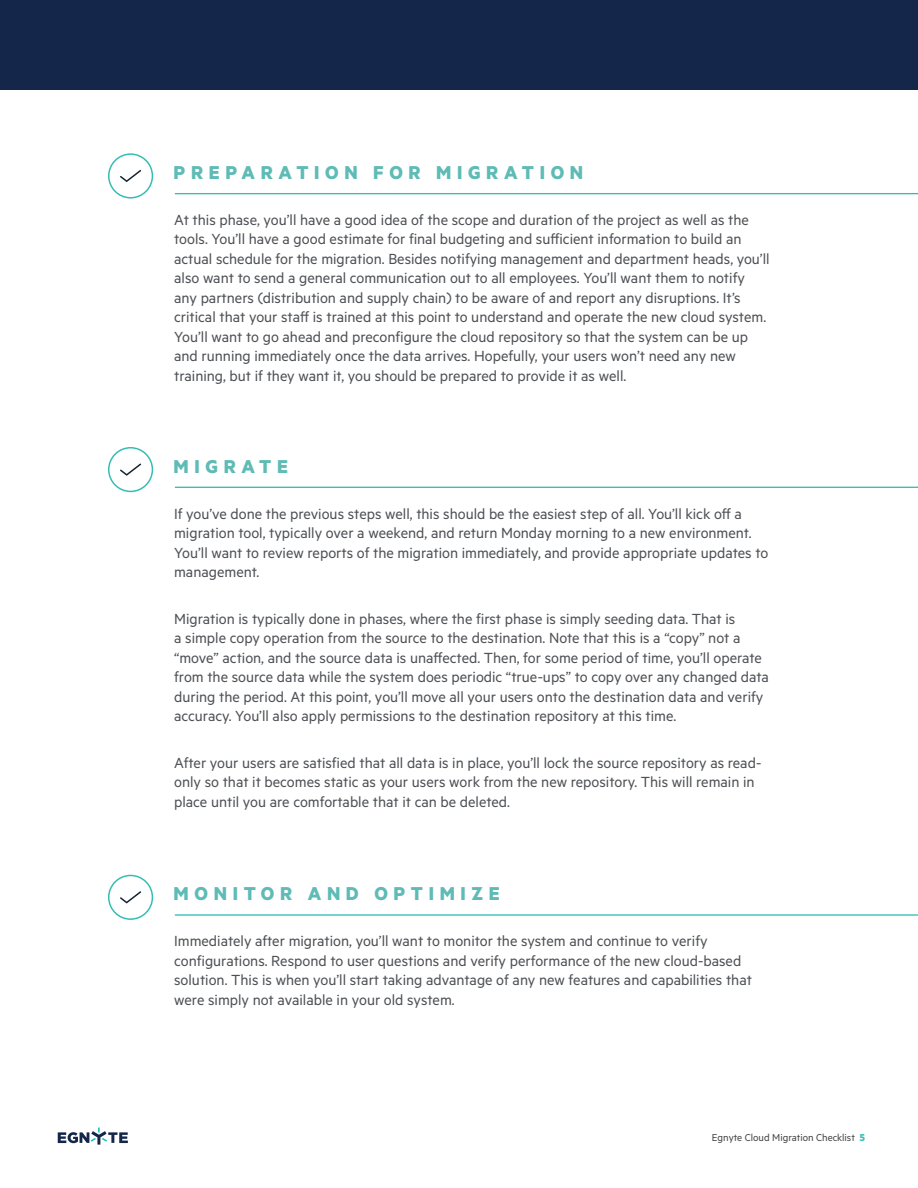
<style>
.page{position:relative;width:918px;height:1188px;background:#fff}
.page>*{position:absolute;margin:0;border:0;box-sizing:border-box;transform-origin:0 0}
.t1{font:700 21px "Metric";letter-spacing:.27em;color:#5ebbb5}
.t2{font:16.5px/19.5px "Metric";color:#4d5054}
.t3{font:11.25px "Metric";color:#434446}
.s1{font-weight:700;color:#35bdb5}
</style>
<div class="page">
<hr style="left:175px;top:193px;width:743px;height:1px;background:#35bdb4">
<hr style="left:175px;top:914px;width:743px;height:2px;background:#35bdb4">
<hr style="left:175px;top:487px;width:743px;height:1px;background:#35bdb4">
<svg style="left:108px;top:153px;width:45px;height:46px"></svg>
<svg style="left:108px;top:875px;width:45px;height:45px"></svg>
<svg style="left:108px;top:447px;width:45px;height:45px"></svg>
<div style="left:0;top:0;width:918px;height:90px;background:#14264a"></div>
<svg style="left:58px;top:1128px;width:70px;height:17px"></svg>
<p class="t1" style="left:174px;top:160px;width:411px">PREPARATION FOR MIGRATION</p>
<p class="t2" style="left:174px;top:209px;width:597px">At this phase, you’ll have a good idea of the scope and duration of the project as well as the tools. You’ll have a good estimate for final budgeting and sufficient information to build an actual schedule for the migration. Besides notifying management and department heads, you’ll also want to send a general communication out to all employees. You’ll want them to notify any partners (distribution and supply chain) to be aware of and report any disruptions. It’s critical that your staff is trained at this point to understand and operate the new cloud system.<br>You’ll want to go ahead and preconfigure the cloud repository so that the system can be up and running immediately once the data arrives. Hopefully, your users won’t need any new training, but if they want it, you should be prepared to provide it as well.</p>
<p class="t1" style="left:174px;top:453px;width:116px">MIGRATE</p>
<p class="t2" style="left:174px;top:503px;width:596px">If you’ve done the previous steps well, this should be the easiest step of all. You’ll kick off a migration tool, typically over a weekend, and return Monday morning to a new environment.<br>You’ll want to review reports of the migration immediately, and provide appropriate updates to management.</p>
<p class="t2" style="left:174px;top:608px;width:596px">Migration is typically done in phases, where the first phase is simply seeding data. That is<br>a simple copy operation from the source to the destination. Note that this is a “copy” not a “move” action, and the source data is unaffected. Then, for some period of time, you’ll operate from the source data while the system does periodic “true-ups” to copy over any changed data during the period. At this point, you’ll move all your users onto the destination data and verify accuracy. You’ll also apply permissions to the destination repository at this time.</p>
<p class="t2" style="left:174px;top:752px;width:589px">After your users are satisfied that all data is in place, you’ll lock the source repository as read&shy;only so that it becomes static as your users work from the new repository. This will remain in place until you are comfortable that it can be deleted.</p>
<p class="t1" style="left:174px;top:881px;width:328px">MONITOR AND OPTIMIZE</p>
<p class="t2" style="left:174px;top:931px;width:579px">Immediately after migration, you’ll want to monitor the system and continue to verify configurations. Respond to user questions and verify performance of the new cloud-based solution. This is when you’ll start taking advantage of any new features and capabilities that were simply not available in your old system.</p>
<p class="t3" style="left:712px;top:1131px;width:155px">Egnyte Cloud Migration Checklist <span class="s1">5</span></p>
</div>
